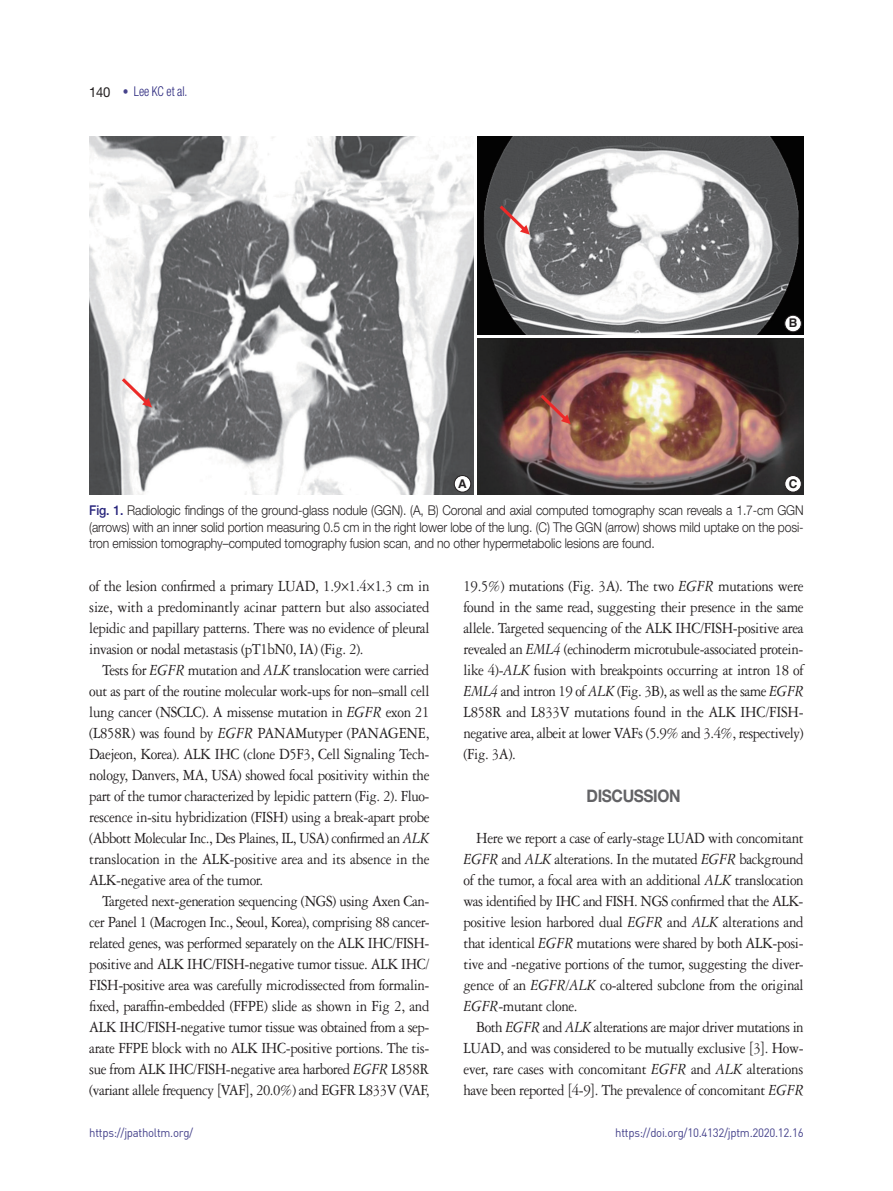
<style>
.page{position:relative;width:893px;height:1191px;background:#fff}
.page>*{position:absolute;margin:0;border:0;box-sizing:border-box;transform-origin:0 0}
.t1{font:700 17.25px "Helvetica Neue LT Std";letter-spacing:-.025em;color:#636366;scale:.9 1}
.t2{font:16.5px/21px "Garamond 3 LT Std";letter-spacing:-.025em;color:#231f20;text-align:justify;scale:.9 1}
.t3{font:300 13.5px/16.2px "Helvetica Neue LT Std";letter-spacing:-.01em;color:#231f20;text-align:justify;scale:.9 1}
.t4{font:300 condensed 13.5px "Helvetica Neue LT Std";letter-spacing:-.01em;color:#26237b;scale:.9 1}
.t5{font:12px "Dinreg";letter-spacing:-.025em;color:#45428b;scale:.95 1}
.t6{font:700 12px "Helvetica LT Std";color:#231f20}
.s1{font-weight:400;font-stretch:normal;font-size:13.8px;color:#231f20}
.s2{font-size:12.75px;color:#45428b}
.s3{font-weight:500;color:#26237b}
.s4{font-family:"Minion Pro"}
.s5{font-style:italic}
.s6{font-family:"Adobe Garamond Pro"}
</style>
<div class="page">
<img style="left:89px;top:136px;width:384px;height:358px">
<img style="left:477px;top:136px;width:327px;height:198px">
<img style="left:477px;top:338px;width:327px;height:156px">
<div style="left:454px;top:475px;width:17px;height:17px;background:#fff;border-radius:50%"></div>
<div style="left:454px;top:475px;width:17px;height:17px;border:1px solid #231f20;border-radius:50%"></div>
<div style="left:785px;top:315px;width:16px;height:17px;background:#fff;border-radius:50%"></div>
<div style="left:784px;top:315px;width:17px;height:17px;border:1px solid #231f20;border-radius:50%"></div>
<div style="left:785px;top:475px;width:16px;height:17px;background:#fff;border-radius:50%"></div>
<div style="left:784px;top:475px;width:17px;height:17px;border:1px solid #231f20;border-radius:50%"></div>
<p class="t4" style="left:89px;top:84px;width:110px"><span class="s1">140</span> <span class="s2">•</span> Lee KC et al.</p>
<p class="t6" style="left:789px;top:316px;width:10px">B</p>
<p class="t6" style="left:789px;top:476px;width:10px">C</p>
<p class="t3" style="left:89px;top:502px;width:795px"><span class="s3">Fig. 1.</span> Radiologic findings of the ground-glass nodule (GGN). (A, B) Coronal and axial computed tomography scan reveals a 1.7-cm GGN (arrows) with an inner solid portion measuring 0.5 cm in the right lower lobe of the lung. (C) The GGN (arrow) shows mild uptake on the posi&shy;tron emission tomography–computed tomography fusion scan, and no other hypermetabolic lesions are found.</p>
<p class="t6" style="left:458px;top:476px;width:10px">A</p>
<p class="t2" style="left:89px;top:576px;width:379px">of the lesion confirmed a primary LUAD, 1.9<span class="s4">×</span>1.4<span class="s4">×</span>1.3 cm in size, with a predominantly acinar pattern but also associated lepidic and papillary patterns. There was no evidence of pleural invasion or nodal metastasis (pT1bN0, IA) (Fig. 2).</p>
<p class="t2" style="left:89px;top:660px;width:380px;text-indent:13px">Tests for <span class="s5">EGFR</span> mutation and <span class="s5">ALK</span> translocation were carried out as part of the routine molecular work-ups for non–small cell lung cancer (NSCLC). A missense mutation in <span class="s5">EGFR</span> exon 21 (L858R) was found by <span class="s5">EGFR</span> PANAMutyper (PANAGENE, Daejeon, Korea). ALK IHC (clone D5F3, Cell Signaling Tech&shy;nology, Danvers, MA, USA) showed focal positivity within the part of the tumor characterized by lepidic pattern (Fig. 2). Fluo&shy;rescence in-situ hybridization (FISH) using a break-apart probe (Abbott Molecular Inc., Des Plaines, IL, USA) confirmed an <span class="s5">ALK </span>translocation in the ALK-positive area and its absence in the ALK-negative area of the tumor.</p>
<p class="t2" style="left:89px;top:891px;width:380px;text-indent:13px">Targeted next-generation sequencing (NGS) using Axen Can&shy;cer Panel 1 (Macrogen Inc., Seoul, Korea), comprising 88 cancer&shy;related genes, was performed separately on the ALK IHC/FISH&shy;positive and ALK IHC/FISH-negative tumor tissue. ALK IHC/ FISH-positive area was carefully microdissected from formalin&shy;fixed, paraffin-embedded (FFPE) slide as shown in Fig 2, and ALK IHC/FISH-negative tumor tissue was obtained from a sep&shy;arate FFPE block with no ALK IHC-positive portions. The tis&shy;sue from ALK IHC/FISH-negative area harbored <span class="s5">EGFR</span> L858R (variant allele frequency <span class="s6">[</span>VAF<span class="s6">]</span>, 20.0%) and EGFR L833V (VAF,</p>
<p class="t2" style="left:463px;top:576px;width:380px">19.5%) mutations (Fig. 3A). The two <span class="s5">EGFR</span> mutations were found in the same read, suggesting their presence in the same allele. Targeted sequencing of the ALK IHC/FISH-positive area revealed an <span class="s5">EML4</span> (echinoderm microtubule-associated protein&shy;like 4)-<span class="s5">ALK</span> fusion with breakpoints occurring at intron 18 of <span class="s5">EML4</span> and intron 19 of <span class="s5">ALK</span> (Fig. 3B), as well as the same <span class="s5">EGFR </span>L858R and L833V mutations found in the ALK IHC/FISH&shy;negative area, albeit at lower VAFs (5.9% and 3.4%, respectively) (Fig. 3A).</p>
<p class="t1" style="left:587px;top:785px;width:106px">DISCUSSION</p>
<p class="t2" style="left:463px;top:828px;width:379px;text-indent:13px">Here we report a case of early-stage LUAD with concomitant <span class="s5">EGFR</span> and <span class="s5">ALK</span> alterations. In the mutated <span class="s5">EGFR</span> background of the tumor, a focal area with an additional <span class="s5">ALK</span> translocation was identified by IHC and FISH. NGS confirmed that the ALK&shy;positive lesion harbored dual <span class="s5">EGFR</span> and <span class="s5">ALK</span> alterations and that identical <span class="s5">EGFR</span> mutations were shared by both ALK-posi&shy;tive and -negative portions of the tumor, suggesting the diver&shy;gence of an <span class="s5">EGFR/ALK</span> co-altered subclone from the original <span class="s5">EGFR</span>-mutant clone.</p>
<p class="t2" style="left:463px;top:1017px;width:380px;text-indent:13px">Both <span class="s5">EGFR</span> and <span class="s5">ALK</span> alterations are major driver mutations in LUAD, and was considered to be mutually exclusive <span class="s6">[</span>3<span class="s6">]</span>. How&shy;ever, rare cases with concomitant <span class="s5">EGFR</span> and <span class="s5">ALK</span> alterations have been reported <span class="s6">[</span>4-9<span class="s6">]</span>. The prevalence of concomitant <span class="s5">EGFR</span></p>
<p class="t5" style="left:89px;top:1125px;width:111px">https://jpatholtm.org/</p>
<p class="t5" style="left:615px;top:1125px;width:200px">https://doi.org/10.4132/jptm.2020.12.16</p>
</div>
